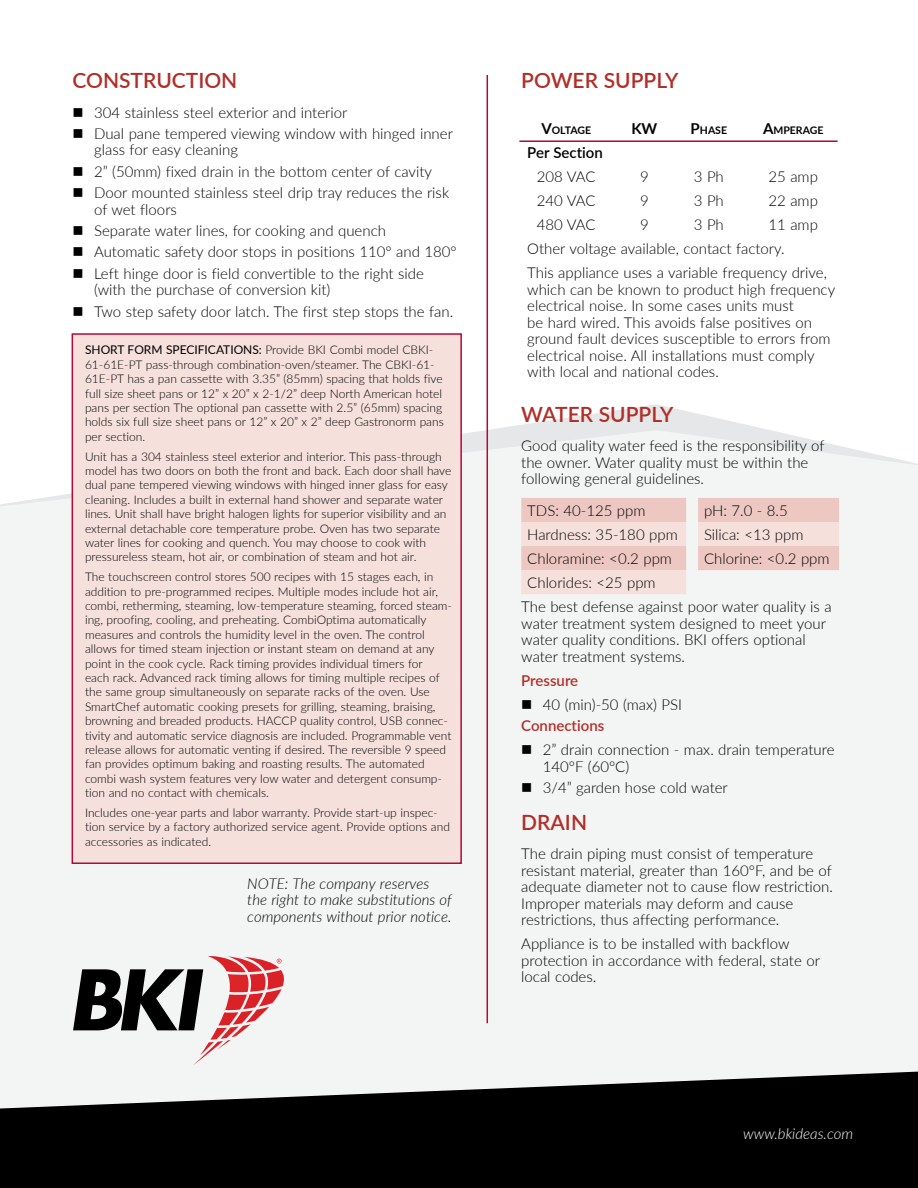
<style>
.page{position:relative;width:918px;height:1188px;background:#fff}
.page>*{position:absolute;margin:0;border:0;box-sizing:border-box;transform-origin:0 0}
.t1{font:600 21px "Lato";color:#b12e28}
.t2{font:300 15px/16.5px "Lato";color:#000}
.t3{font:italic 300 15px/16.5px "Lato";color:#000}
.t4{font:600 15px "Lato";color:#b12e28}
.t5{font:italic 300 15px "Lato";color:#fff}
.t6{font:600 15px "Lato";color:#000}
.t7{font:700 15px "Lato";color:#000}
.t8{font:300 12px/14.4px "Lato";color:#000}
.t9{font:700 10.5px "Lato";color:#000}
.s1{font-weight:400}
.s2{font-size:15px}
</style>
<div class="page">
<svg style="left:71px;top:404px;width:697px;height:26px"></svg>
<div style="left:0;top:430px;width:918px;height:642px;background:#f3f4f4"></div>
<svg style="left:0;top:1072px;width:918px;height:116px;fill:#000"></svg>
<svg style="left:73px;top:956px;width:212px;height:109px"></svg>
<hr style="left:487px;top:75px;width:1px;height:948px;background:#b30838">
<div style="left:72px;top:333px;width:390px;height:531px;background:#f5e0dc;border:2px solid #b30838"></div>
<hr style="left:519px;top:140px;width:319px;height:2px;background:#b30838">
<svg style="left:521px;top:498px;width:318px;height:96px;background:#f0d6d3"></svg>
<svg style="left:523px;top:700px;width:8px;height:9px"></svg>
<svg style="left:523px;top:745px;width:8px;height:9px"></svg>
<svg style="left:523px;top:783px;width:8px;height:9px"></svg>
<h1 class="t1" style="left:73px;top:65px;width:166px">CONSTRUCTION</h1>
<p class="t2" style="left:94px;top:101px;width:360px;line-height:21.3px">304 stainless steel exterior and interior<br>Dual pane tempered viewing window with hinged inner</p>
<p class="t2" style="left:94px;top:139px;width:357px;line-height:21.3px">glass for easy cleaning<br>2” (50mm) fixed drain in the bottom center of cavity<br>Door mounted stainless steel drip tray reduces the risk</p>
<p class="t2" style="left:94px;top:198px;width:364px;line-height:21.3px">of wet floors<br>Separate water lines, for cooking and quench<br>Automatic safety door stops in positions 110° and 180° Left hinge door is field convertible to the right side</p>
<p class="t2" style="left:94px;top:279px;width:361px;line-height:21.3px">(with the purchase of conversion kit)<br>Two step safety door latch. The first step stops the fan.</p>
<p class="t8" style="left:85px;top:342px;width:360px"><span class="s1">SHORT FORM SPECIFICATIONS:</span> Provide BKI Combi model CBKI-61-61E-PT pass-through combination-oven/steamer. The CBKI-61- 61E-PT has a pan cassette with 3.35” (85mm) spacing that holds five full size sheet pans or 12” x 20” x 2-1/2” deep North American hotel pans per section The optional pan cassette with 2.5” (65mm) spacing holds six full size sheet pans or 12” x 20” x 2” deep Gastronorm pans per section.</p>
<p class="t8" style="left:85px;top:449px;width:368px">Unit has a 304 stainless steel exterior and interior. This pass-through model has two doors on both the front and back. Each door shall have dual pane tempered viewing windows with hinged inner glass for easy cleaning. Includes a built in external hand shower and separate water lines. Unit shall have bright halogen lights for superior visibility and an external detachable core temperature probe. Oven has two separate water lines for cooking and quench. You may choose to cook with pressureless steam, hot air, or combination of steam and hot air.</p>
<p class="t8" style="left:85px;top:569px;width:368px">The touchscreen control stores 500 recipes with 15 stages each, in addition to pre-programmed recipes. Multiple modes include hot air, combi, retherming, steaming, low-temperature steaming, forced steam&shy;ing, proofing, cooling, and preheating. CombiOptima automatically measures and controls the humidity level in the oven. The control allows for timed steam injection or instant steam on demand at any point in the cook cycle. Rack timing provides individual timers for<br>each rack. Advanced rack timing allows for timing multiple recipes of the same group simultaneously on separate racks of the oven. Use SmartChef automatic cooking presets for grilling, steaming, braising, browning and breaded products. HACCP quality control, USB connec&shy;tivity and automatic service diagnosis are included. Programmable vent release allows for automatic venting if desired. The reversible 9 speed fan provides optimum baking and roasting results. The automated combi wash system features very low water and detergent consump&shy;tion and no contact with chemicals.</p>
<p class="t8" style="left:85px;top:805px;width:366px">Includes one-year parts and labor warranty. Provide start-up inspec&shy;tion service by a factory authorized service agent. Provide options and accessories as indicated.</p>
<p class="t3" style="left:247px;top:875px;width:206px">NOTE: The company reserves the right to make substitutions of components without prior notice.</p>
<h1 class="t1" style="left:521px;top:65px;width:159px">POWER SUPPLY</h1>
<p class="t9" style="left:541px;top:122px;width:51px"><span class="s2">V</span>OLTAGE</p>
<p class="t7" style="left:631px;top:117px;width:28px">KW</p>
<p class="t9" style="left:691px;top:122px;width:38px"><span class="s2">P</span>HASE</p>
<p class="t9" style="left:763px;top:122px;width:62px"><span class="s2">A</span>MPERAGE</p>
<p class="t6" style="left:527px;top:141px;width:77px">Per Section</p>
<p class="t2" style="left:537px;top:168px;width:60px">208 VAC</p>
<p class="t2" style="left:640px;top:168px;width:10px">9</p>
<p class="t2" style="left:694px;top:168px;width:32px">3 Ph</p>
<p class="t2" style="left:768px;top:168px;width:51px">25 amp</p>
<p class="t2" style="left:537px;top:192px;width:60px">240 VAC</p>
<p class="t2" style="left:640px;top:192px;width:10px">9</p>
<p class="t2" style="left:694px;top:192px;width:32px">3 Ph</p>
<p class="t2" style="left:768px;top:192px;width:51px">22 amp</p>
<p class="t2" style="left:537px;top:216px;width:60px">480 VAC</p>
<p class="t2" style="left:640px;top:216px;width:10px">9</p>
<p class="t2" style="left:694px;top:216px;width:32px">3 Ph</p>
<p class="t2" style="left:527px;top:212px;width:301px;line-height:24px;text-indent:241px">11 amp<br>Other voltage available, contact factory.<br>This appliance uses a variable frequency drive,</p>
<p class="t2" style="left:527px;top:280px;width:309px">which can be known to product high frequency electrical noise. In some cases units must<br>be hard wired. This avoids false positives on ground fault devices susceptible to errors from electrical noise. All installations must comply with local and national codes.</p>
<h1 class="t1" style="left:521px;top:399px;width:154px">WATER SUPPLY</h1>
<p class="t2" style="left:521px;top:437px;width:305px">Good quality water feed is the responsibility of the owner. Water quality must be within the following general guidelines.</p>
<p class="t2" style="left:527px;top:502px;width:120px">TDS: 40-125 ppm</p>
<p class="t2" style="left:704px;top:502px;width:85px">pH: 7.0 - 8.5</p>
<p class="t2" style="left:527px;top:526px;width:152px">Hardness: 35-180 ppm</p>
<p class="t2" style="left:704px;top:526px;width:101px">Silica: &lt;13 ppm</p>
<p class="t2" style="left:527px;top:550px;width:146px">Chloramine: &lt;0.2 ppm</p>
<p class="t2" style="left:704px;top:550px;width:127px">Chlorine: &lt;0.2 ppm</p>
<p class="t2" style="left:521px;top:570px;width:312px;line-height:24px;text-indent:6px">Chlorides: &lt;25 ppm<br>The best defense against poor water quality is a</p>
<p class="t2" style="left:521px;top:615px;width:306px">water treatment system designed to meet your water quality conditions. BKI offers optional water treatment systems.</p>
<p class="t4" style="left:521px;top:669px;width:59px">Pressure</p>
<p class="t2" style="left:543px;top:696px;width:141px">40 (min)-50 (max) PSI</p>
<p class="t4" style="left:521px;top:715px;width:85px">Connections</p>
<p class="t2" style="left:543px;top:741px;width:293px">2” drain connection - max. drain temperature<br>140°F (60°C)</p>
<p class="t2" style="left:543px;top:779px;width:187px">3/4” garden hose cold water</p>
<h1 class="t1" style="left:521px;top:807px;width:67px">DRAIN</h1>
<p class="t2" style="left:521px;top:845px;width:313px">The drain piping must consist of temperature resistant material, greater than 160°F, and be of adequate diameter not to cause flow restriction.<br>Improper materials may deform and cause restrictions, thus affecting performance.</p>
<p class="t2" style="left:521px;top:935px;width:300px">Appliance is to be installed with backflow protection in accordance with federal, state or local codes.</p>
<p class="t5" style="left:743px;top:1123px;width:111px">www.bkideas.com</p>
</div>
